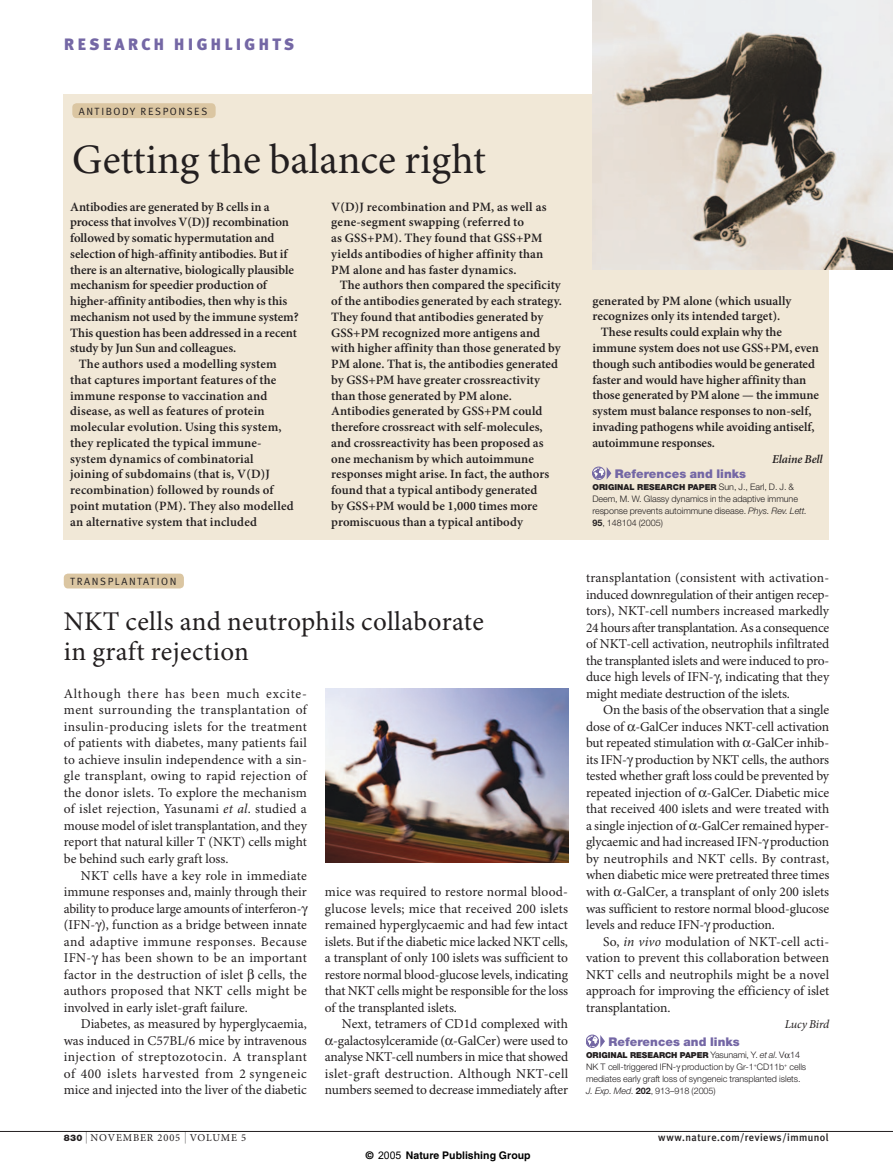
<style>
.page{position:relative;width:893px;height:1174px;background:#fff}
.page>*{position:absolute;margin:0;border:0;box-sizing:border-box;transform-origin:0 0}
.t1{font:42px "Minion Pro";color:#231f20}
.t2{font:27px/30px "Minion Pro";letter-spacing:.015em;color:#231f20}
.t3{font:900 16.5px "Meta Plus";letter-spacing:.19em;color:#7467a5}
.t4{font:13.5px/16.5px "Minion Pro";letter-spacing:-.005em;color:#231f20;text-align:justify}
.t5{font:600 12.75px/15.8px "Minion Pro";letter-spacing:.005em;color:#231f20}
.t6{font:900 12px "Helvetica Neue";letter-spacing:.005em;color:#7467a5}
.t7{font:italic 600 12px "Minion Pro";letter-spacing:-.005em;color:#231f20}
.t8{font:italic 12px "Minion Pro";letter-spacing:-.02em;color:#231f20}
.t9{font:10.5px "Meta Plus Normal";letter-spacing:.15em;color:#231f20}
.t10{font:500 10.5px "Meta Plus";letter-spacing:.04em;color:#231f20}
.t11{font:700 10.5px "Helvetica";color:#000}
.t12{font:10.5px "Minion Pro";letter-spacing:.085em;color:#231f20}
.t13{font:300 9px/12px "Helvetica Neue";letter-spacing:-.005em;color:#231f20}
.t14{font:900 8.25px "Helvetica Neue";letter-spacing:-.005em;color:#231f20}
.s1{font-style:italic}
.s2{font-weight:300;font-size:9px}
.s3{font-weight:700}
.s4{font-weight:300;font-style:italic;font-size:9px}
.s5{font-family:"Helvetica Neue";font-weight:900;font-size:9px}
.s6{font-family:"Helvetica Neue";font-weight:100;font-size:12px}
.s7{font-family:"Arial";font-weight:400}
</style>
<div class="page">
<div style="left:64px;top:94px;width:765px;height:445px;background:#f1e8d7"></div>
<img style="left:592px;top:0;width:301px;height:269px">
<img style="left:325px;top:688px;width:243px;height:175px">
<hr style="left:0;top:1131px;width:893px;height:1px;background:#231f20">
<svg style="left:592px;top:467px;width:19px;height:12px"></svg>
<svg style="left:586px;top:1035px;width:19px;height:12px"></svg>
<div style="left:72px;top:103px;width:144px;height:15px;background:#dbc6a2;border-radius:4px"></div>
<div style="left:64px;top:573px;width:120px;height:15px;background:#dbc6a2;border-radius:4px"></div>
<p class="t3" style="left:64px;top:38px;width:232px">RESEARCH HIGHLIGHTS</p>
<p class="t9" style="left:79px;top:107px;width:130px">ANTIBODY RESPONSES</p>
<h1 class="t1" style="left:72px;top:143px;width:415px">Getting the balance right</h1>
<p class="t5" style="left:70px;top:200px;width:201px">Antibodies are generated by B cells in a</p>
<p class="t5" style="left:70px;top:215px;width:220px">process that involves V(D)J recombination</p>
<p class="t5" style="left:70px;top:231px;width:206px">followed by somatic hypermutation and</p>
<p class="t5" style="left:70px;top:247px;width:219px">selection of high-affinity antibodies. But if</p>
<p class="t5" style="left:70px;top:263px;width:225px">there is an alternative, biologically plausible</p>
<p class="t5" style="left:70px;top:278px;width:198px">mechanism for speedier production of</p>
<p class="t5" style="left:70px;top:294px;width:219px">higher-affinity antibodies, then why is this</p>
<p class="t5" style="left:70px;top:310px;width:230px">mechanism not used by the immune system?</p>
<p class="t5" style="left:70px;top:326px;width:228px">This question has been addressed in a recent</p>
<p class="t5" style="left:70px;top:341px;width:168px">study by Jun Sun and colleagues.</p>
<p class="t5" style="left:79px;top:357px;width:200px">The authors used a modelling system</p>
<p class="t5" style="left:70px;top:373px;width:208px">that captures important features of the</p>
<p class="t5" style="left:70px;top:389px;width:199px">immune response to vaccination and</p>
<p class="t5" style="left:70px;top:404px;width:196px">disease, as well as features of protein</p>
<p class="t5" style="left:70px;top:420px;width:213px">molecular evolution. Using this system,</p>
<p class="t5" style="left:70px;top:436px;width:193px">they replicated the typical immune-</p>
<p class="t5" style="left:70px;top:452px;width:185px">system dynamics of combinatorial</p>
<p class="t5" style="left:70px;top:467px;width:201px">joining of subdomains (that is, V(D)J</p>
<p class="t5" style="left:70px;top:483px;width:205px">recombination) followed by rounds of</p>
<p class="t5" style="left:70px;top:499px;width:225px">point mutation (PM). They also modelled</p>
<p class="t5" style="left:70px;top:515px;width:188px">an alternative system that included</p>
<p class="t5" style="left:331px;top:200px;width:217px">V(D)J recombination and PM, as well as gene-segment swapping (referred to<br>as GSS+PM). They found that GSS+PM yields antibodies of higher affinity than PM alone and has faster dynamics.</p>
<p class="t5" style="left:331px;top:278px;width:232px;text-indent:9px">The authors then compared the specificity of the antibodies generated by each strategy.<br>They found that antibodies generated by GSS+PM recognized more antigens and with higher affinity than those generated by PM alone. That is, the antibodies generated by GSS+PM have greater crossreactivity than those generated by PM alone.<br>Antibodies generated by GSS+PM could therefore crossreact with self-molecules, and crossreactivity has been proposed as one mechanism by which autoimmune responses might arise. In fact, the authors found that a typical antibody generated<br>by GSS+PM would be 1,000 times more promiscuous than a typical antibody</p>
<p class="t9" style="left:70px;top:577px;width:108px">TRANSPLANTATION</p>
<h2 class="t2" style="left:64px;top:608px;width:422px">NKT cells and neutrophils collaborate in graft rejection</h2>
<p class="t4" style="left:64px;top:686px;width:245px">Although there has been much excite&shy;ment surrounding the transplantation of insulin-producing islets for the treatment of patients with diabetes, many patients fail to achieve insulin independence with a sin&shy;gle transplant, owing to rapid rejection of the donor islets. To explore the mechanism of islet rejection, Yasunami <span class="s1">et al</span>. studied a mouse model of islet transplantation, and they report that natural killer T (NKT) cells might be behind such early graft loss.</p>
<p class="t4" style="left:64px;top:868px;width:245px;text-align:left;text-indent:17px">NKT cells have a key role in immediate immune responses and, mainly through their ability to produce large amounts of interferon-(IFN- ), function as a bridge between innate and adaptive immune responses. Because IFN- has been shown to be an important factor in the destruction of islet cells, the authors proposed that NKT cells might be involved in early islet-graft failure.</p>
<p class="t4" style="left:64px;top:1016px;width:245px;text-indent:17px">Diabetes, as measured by hyperglycaemia, was induced in C57BL/6 mice by intravenous injection of streptozotocin. A transplant of 400 islets harvested from 2 syngeneic mice and injected into the liver of the diabetic</p>
<p class="t4" style="left:325px;top:884px;width:245px">mice was required to restore normal blood&shy;glucose levels; mice that received 200 islets remained hyperglycaemic and had few intact islets. But if the diabetic mice lacked NKT cells, a transplant of only 100 islets was sufficient to restore normal blood-glucose levels, indicating that NKT cells might be responsible for the loss of the transplanted islets.</p>
<p class="t4" style="left:325px;top:1016px;width:245px;text-align:right">Next, tetramers of CD1d complexed with -galactosylceramide ( -GalCer) were used to analyse NKT-cell numbers in mice that showed islet-graft destruction. Although NKT-cell numbers seemed to decrease immediately after</p>
<p class="t5" style="left:592px;top:294px;width:201px">generated by PM alone (which usually</p>
<p class="t5" style="left:592px;top:309px;width:189px">recognizes only its intended target).</p>
<p class="t5" style="left:601px;top:325px;width:183px">These results could explain why the</p>
<p class="t5" style="left:592px;top:341px;width:228px">immune system does not use GSS+PM, even</p>
<p class="t5" style="left:592px;top:357px;width:224px">though such antibodies would be generated</p>
<p class="t5" style="left:592px;top:372px;width:215px">faster and would have higher affinity than</p>
<p class="t5" style="left:592px;top:388px;width:228px">those generated by PM alone — the immune</p>
<p class="t5" style="left:592px;top:404px;width:220px">system must balance responses to non-self,</p>
<p class="t5" style="left:592px;top:420px;width:224px">invading pathogens while avoiding antiself,</p>
<p class="t5" style="left:592px;top:435px;width:124px">autoimmune responses.</p>
<p class="t7" style="left:772px;top:454px;width:52px">Elaine Bell</p>
<p class="t6" style="left:615px;top:469px;width:133px">References and links</p>
<p class="t14" style="left:592px;top:484px;width:203px">ORIGINAL RESEARCH PAPER <span class="s2">Sun, J., Earl, D. J. &amp;</span></p>
<p class="t13" style="left:592px;top:494px;width:216px">Deem, M. W. Glassy dynamics in the adaptive immune response prevents autoimmune disease. <span class="s1">Phys. Rev. Lett.<br></span><span class="s3">95</span>, 148104 (2005)</p>
<p class="t4" style="left:586px;top:571px;width:245px">transplantation (consistent with activation&shy;induced downregulation of their antigen recep&shy;tors), NKT-cell numbers increased markedly 24 hours after transplantation. As a consequence of NKT-cell activation, neutrophils infiltrated the transplanted islets and were induced to pro&shy;duce high levels of IFN- , indicating that they might mediate destruction of the islets.</p>
<p class="t4" style="left:586px;top:703px;width:245px;text-indent:17px">On the basis of the observation that a single dose of -GalCer induces NKT-cell activation but repeated stimulation with -GalCer inhib&shy;its IFN- production by NKT cells, the authors tested whether graft loss could be prevented by repeated injection of -GalCer. Diabetic mice that received 400 islets and were treated with a single injection of -GalCer remained hyper&shy;glycaemic and had increased IFN- production by neutrophils and NKT cells. By contrast, when diabetic mice were pretreated three times with -GalCer, a transplant of only 200 islets was sufficient to restore normal blood-glucose levels and reduce IFN- production.</p>
<p class="t4" style="left:586px;top:934px;width:245px;text-indent:17px">So, <span class="s1">in vivo</span> modulation of NKT-cell acti&shy;vation to prevent this collaboration between NKT cells and neutrophils might be a novel approach for improving the efficiency of islet transplantation.</p>
<p class="t8" style="left:785px;top:1019px;width:46px">Lucy Bird</p>
<p class="t6" style="left:608px;top:1037px;width:133px">References and links</p>
<p class="t14" style="left:586px;top:1052px;width:216px">ORIGINAL RESEARCH PAPER <span class="s2">Yasunami, Y.</span> <span class="s4">et al</span><span class="s2">. V 14</span></p>
<p class="t13" style="left:586px;top:1061px;width:222px">NK T cell-triggered IFN- production by Gr-1<sup>+</sup>CD11b<sup>+</sup> cells mediates early graft loss of syngeneic transplanted islets.<br><span class="s1">J. Exp. Med.</span> <span class="s3">202</span>, 913–918 (2005)</p>
<p class="t12" style="left:64px;top:1133px;width:184px"><span class="s5">830</span> <span class="s6">|</span> NOVEMBER 2005 <span class="s6">|</span> VOLUME 5</p>
<p class="t10" style="left:658px;top:1133px;width:172px">www.nature.com/reviews/immunol</p>
<p class="t11" style="left:366px;top:1148px;width:166px">© <span class="s7">2005</span> Nature Publishing Group</p>
</div>
